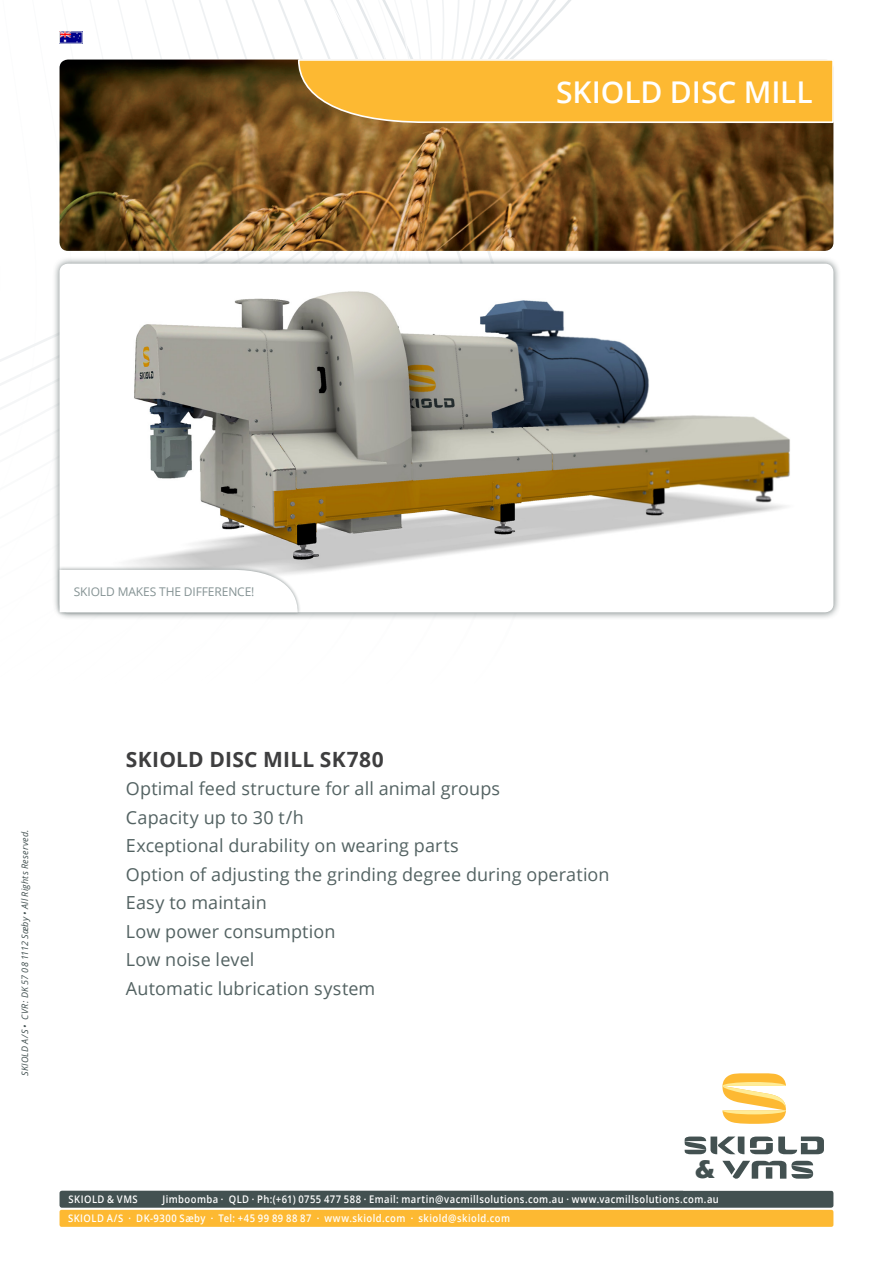
<style>
.page{position:relative;width:893px;height:1263px;background:#fff}
.page>*{position:absolute;margin:0;border:0;box-sizing:border-box;transform-origin:0 0}
.headline_1{font:600 30px "Open Sans";letter-spacing:-.005em;color:#fff}
.t1{font:700 26.7px "Eras ITC";color:#435151}
.headline_4_bold{font:700 21px "Open Sans";letter-spacing:.015em;color:#3e3e3f}
.front_page_body_text{font:18px "Open Sans";letter-spacing:.005em;color:#536262}
.t2{font:12px "Open Sans";letter-spacing:-.01em;color:#849293}
.t3{font:600 10.5px "Open Sans";letter-spacing:.045em;color:#fff;scale:.9 1}
.t4{font:italic 9px "Open Sans";letter-spacing:.025em;color:#435151}
</style>
<div class="page">
<svg style="left:0;top:0;width:834px;height:398px"></svg>
<div style="left:52px;top:256px;width:789px;height:364px;background:#435151;opacity:.75"></div>
<div style="left:60px;top:264px;width:773px;height:348px;background:#fff;border-radius:9px"></div>
<div style="left:60px;top:1210px;width:773px;height:17px;background:#fdb932;border-radius:2px"></div>
<div style="left:60px;top:1191px;width:773px;height:17px;background:#435151;border-radius:2px"></div>
<svg style="left:686px;top:1075px;width:138px;height:104px"></svg>
<img style="left:60px;top:60px;width:773px;height:191px">
<img style="left:129px;top:291px;width:661px;height:283px">
<svg style="left:297px;top:58px;width:537px;height:66px;background:#f5b83f"></svg>
<div style="left:56px;top:566px;width:245px;height:50px;background:#435151;opacity:.5"></div>
<svg style="left:60px;top:570px;width:238px;height:42px"></svg>
<img style="left:61px;top:34px;width:19px;height:7px">
<p class="headline_1" style="left:556px;top:71px;width:258px">SKIOLD DISC MILL</p>
<p class="t2" style="left:74px;top:583px;width:182px">SKIOLD MAKES THE DIFFERENCE!</p>
<p class="t4" style="left:19px;top:1076px;width:248px;rotate:-90deg">SKIOLD A/S • CVR: DK 57 08 1112 Sæby • All Rights Reserved.</p>
<p class="headline_4_bold" style="left:126px;top:744px;width:259px">SKIOLD DISC MILL SK780</p>
<p class="front_page_body_text" style="left:126px;top:776px;width:376px">Optimal feed structure for all animal groups</p>
<p class="front_page_body_text" style="left:126px;top:805px;width:179px">Capacity up to 30 t/h</p>
<p class="front_page_body_text" style="left:126px;top:833px;width:334px">Exceptional durability on wearing parts</p>
<p class="front_page_body_text" style="left:126px;top:862px;width:485px">Option of adjusting the grinding degree during operation</p>
<p class="front_page_body_text" style="left:126px;top:890px;width:142px">Easy to maintain</p>
<p class="front_page_body_text" style="left:126px;top:919px;width:211px">Low power consumption</p>
<p class="front_page_body_text" style="left:126px;top:947px;width:130px">Low noise level</p>
<p class="front_page_body_text" style="left:126px;top:976px;width:251px">Automatic lubrication system</p>
<h2 class="t1" style="left:695px;top:1154px;width:22px">&amp;</h2>
<p class="t3" style="left:69px;top:1192px;width:78px">SKIOLD &amp; VMS</p>
<p class="t3" style="left:163px;top:1192px;width:620px">Jimboomba · QLD · Ph:(+61) 0755 477 588 · Email: martin@vacmillsolutions.com.au · www.vacmillsolutions.com.au</p>
<p class="t3" style="left:68px;top:1211px;width:493px">SKIOLD A/S · DK-9300 Sæby · Tel: +45 99 89 88 87 · www.skiold.com · skiold@skiold.com</p>
</div>
